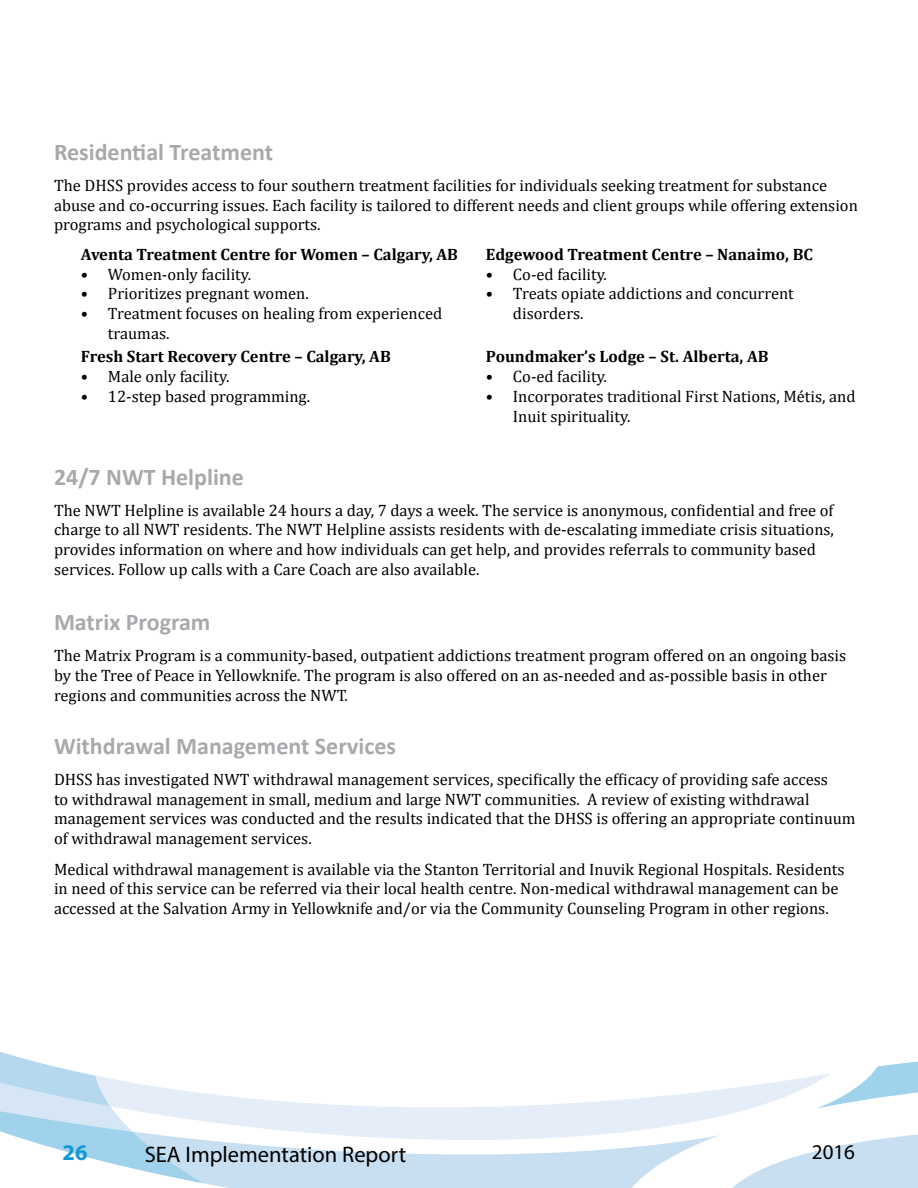
<style>
.page{position:relative;width:918px;height:1188px;background:#fff}
.page>*{position:absolute;margin:0;border:0;box-sizing:border-box;transform-origin:0 0}
.t1{font:700 24px "Calibri";color:#a7a9ac}
.t2{font:22.5px "Myriad Pro";color:#000}
.t3{font:700 22.5px "Myriad Pro";color:#1498d5}
.t4{font:21px "Myriad Pro";color:#000}
.t5{font:16.5px/19.8px "Cambria";color:#000}
.t6{font:700 16.5px "Cambria";color:#000}
</style>
<div class="page">
<svg style="left:208px;top:1090px;width:509px;height:98px"></svg>
<svg style="left:0;top:1051px;width:210px;height:133px"></svg>
<svg style="left:717px;top:1061px;width:201px;height:127px"></svg>
<h1 class="t1" style="left:54px;top:137px;width:221px">Residential Treatment</h1>
<p class="t5" style="left:54px;top:175px;width:805px">The DHSS provides access to four southern treatment facilities for individuals seeking treatment for substance abuse and co-occurring issues. Each facility is tailored to different needs and client groups while offering extension programs and psychological supports.</p>
<p class="t6" style="left:81px;top:243px;width:378px">Aventa Treatment Centre for Women – Calgary, AB</p>
<p class="t5" style="left:81px;top:264px;width:172px">• Women-only facility.</p>
<p class="t5" style="left:81px;top:284px;width:229px">• Prioritizes pregnant women.</p>
<p class="t5" style="left:108px;top:304px;width:336px;text-indent:-27px">• Treatment focuses on healing from experienced traumas.</p>
<p class="t6" style="left:486px;top:243px;width:328px">Edgewood Treatment Centre – Nanaimo, BC</p>
<p class="t5" style="left:486px;top:264px;width:123px">• Co-ed facility.</p>
<p class="t5" style="left:513px;top:284px;width:282px;text-indent:-27px">• Treats opiate addictions and concurrent disorders.</p>
<p class="t6" style="left:81px;top:345px;width:311px">Fresh Start Recovery Centre – Calgary, AB</p>
<p class="t5" style="left:81px;top:367px;width:150px">• Male only facility.</p>
<p class="t5" style="left:81px;top:386px;width:231px">• 12-step based programming.</p>
<h1 class="t1" style="left:54px;top:462px;width:191px">24/7 NWT Helpline</h1>
<p class="t6" style="left:486px;top:345px;width:284px">Poundmaker’s Lodge – St. Alberta, AB</p>
<p class="t5" style="left:486px;top:367px;width:123px">• Co-ed facility.</p>
<p class="t5" style="left:513px;top:386px;width:344px;text-indent:-27px">• Incorporates traditional First Nations, Métis, and<br>Inuit spirituality.</p>
<p class="t5" style="left:54px;top:500px;width:782px">The NWT Helpline is available 24 hours a day, 7 days a week. The service is anonymous, confidential and free of charge to all NWT residents. The NWT Helpline assists residents with de-escalating immediate crisis situations, provides information on where and how individuals can get help, and provides referrals to community based services. Follow up calls with a Care Coach are also available.</p>
<h1 class="t1" style="left:54px;top:607px;width:158px">Matrix Program</h1>
<p class="t5" style="left:54px;top:645px;width:794px">The Matrix Program is a community-based, outpatient addictions treatment program offered on an ongoing basis by the Tree of Peace in Yellowknife. The program is also offered on an as-needed and as-possible basis in other regions and communities across the NWT.</p>
<h1 class="t1" style="left:54px;top:731px;width:344px">Withdrawal Management Services</h1>
<p class="t5" style="left:54px;top:769px;width:803px">DHSS has investigated NWT withdrawal management services, specifically the efficacy of providing safe access<br>to withdrawal management in small, medium and large NWT communities. A review of existing withdrawal management services was conducted and the results indicated that the DHSS is offering an appropriate continuum of withdrawal management services.</p>
<p class="t5" style="left:54px;top:859px;width:792px">Medical withdrawal management is available via the Stanton Territorial and Inuvik Regional Hospitals. Residents in need of this service can be referred via their local health centre. Non-medical withdrawal management can be accessed at the Salvation Army in Yellowknife and/or via the Community Counseling Program in other regions.</p>
<h2 class="t3" style="left:63px;top:1138px;width:26px">26</h2>
<h2 class="t2" style="left:145px;top:1140px;width:263px">SEA Implementation Report</h2>
<p class="t4" style="left:812px;top:1139px;width:45px">2016</p>
</div>
